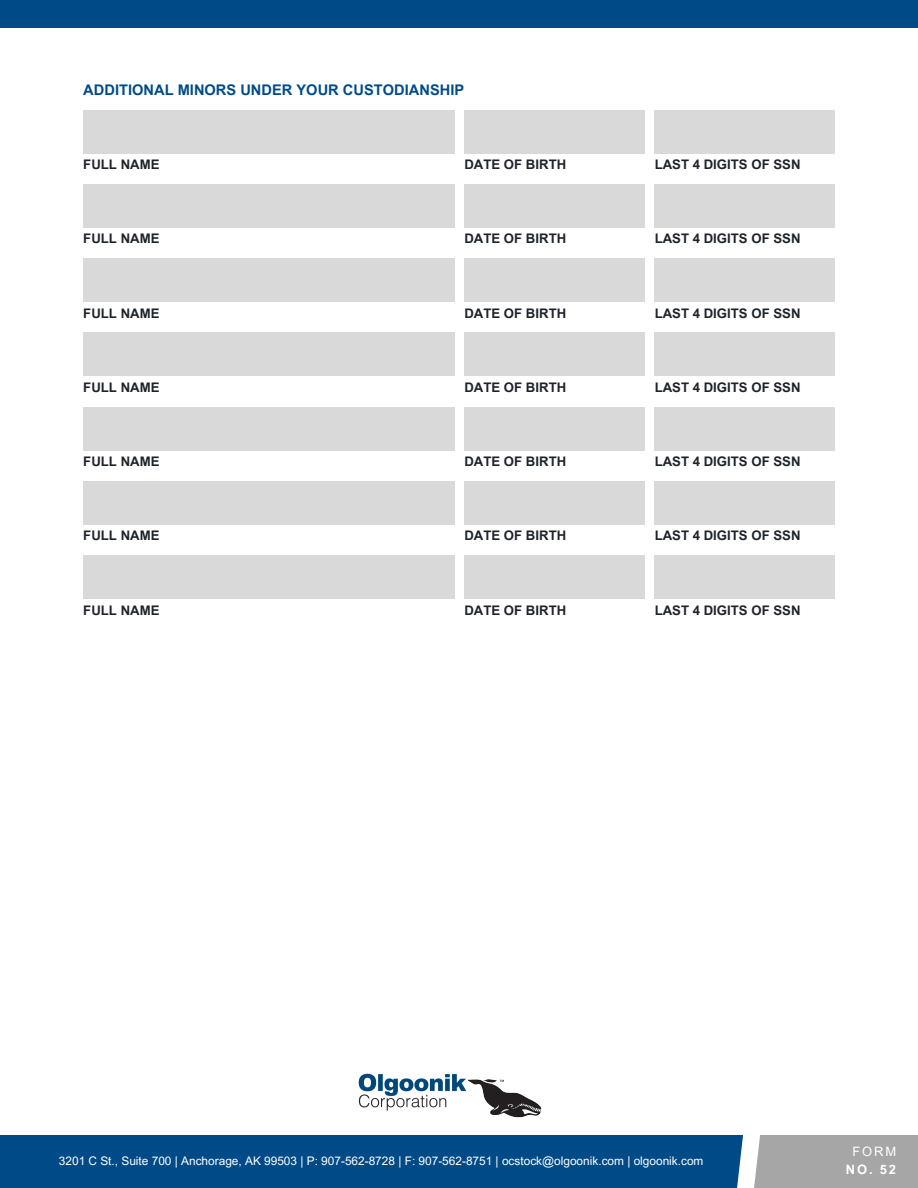
<style>
.page{position:relative;width:918px;height:1188px;background:#fff}
.page>*{position:absolute;margin:0;border:0;box-sizing:border-box;transform-origin:0 0}
.t1{font:700 14.7px "Arial MT Pro";color:#004b87}
.t2{font:700 13.2px "Arial MT Pro";color:#1e232b}
.t3{font:700 12.9px/17.9px "Arial MT Pro";color:#fff;text-align:center}
.t4{font:11.85px "Arial MT Pro";color:#fff}
.s1{font-weight:400}
</style>
<div class="page">
<img style="left:358px;top:1073px;width:184px;height:45px">
<div style="left:83px;top:110px;width:372px;height:43px;background:#d9d9d9"></div>
<div style="left:464px;top:110px;width:181px;height:43px;background:#d9d9d9"></div>
<div style="left:655px;top:110px;width:180px;height:43px;background:#d9d9d9"></div>
<div style="left:0;top:1136px;width:749px;height:52px;background:#004b87"></div>
<div style="left:749px;top:1135px;width:169px;height:53px;background:#a6a6a6"></div>
<svg style="left:726px;top:1135px;width:34px;height:53px"></svg>
<div style="left:0;top:0;width:918px;height:28px;background:#004b87"></div>
<div style="left:83px;top:184px;width:372px;height:44px;background:#d9d9d9"></div>
<div style="left:464px;top:184px;width:181px;height:44px;background:#d9d9d9"></div>
<div style="left:655px;top:184px;width:180px;height:44px;background:#d9d9d9"></div>
<div style="left:83px;top:258px;width:372px;height:44px;background:#d9d9d9"></div>
<div style="left:464px;top:258px;width:181px;height:44px;background:#d9d9d9"></div>
<div style="left:655px;top:258px;width:180px;height:44px;background:#d9d9d9"></div>
<div style="left:83px;top:333px;width:372px;height:43px;background:#d9d9d9"></div>
<div style="left:464px;top:333px;width:181px;height:43px;background:#d9d9d9"></div>
<div style="left:655px;top:333px;width:180px;height:43px;background:#d9d9d9"></div>
<div style="left:83px;top:407px;width:372px;height:44px;background:#d9d9d9"></div>
<div style="left:464px;top:407px;width:181px;height:44px;background:#d9d9d9"></div>
<div style="left:655px;top:407px;width:180px;height:44px;background:#d9d9d9"></div>
<div style="left:83px;top:481px;width:372px;height:44px;background:#d9d9d9"></div>
<div style="left:464px;top:481px;width:181px;height:44px;background:#d9d9d9"></div>
<div style="left:655px;top:481px;width:180px;height:44px;background:#d9d9d9"></div>
<div style="left:83px;top:556px;width:372px;height:43px;background:#d9d9d9"></div>
<div style="left:464px;top:556px;width:181px;height:43px;background:#d9d9d9"></div>
<div style="left:655px;top:556px;width:180px;height:43px;background:#d9d9d9"></div>
<h1 class="t1" style="left:83px;top:84px;width:382px">ADDITIONAL MINORS UNDER YOUR CUSTODIANSHIP</h1>
<h1 class="t2" style="left:83px;top:159px;width:78px">FULL NAME</h1>
<h1 class="t2" style="left:464px;top:159px;width:103px">DATE OF BIRTH</h1>
<h1 class="t2" style="left:655px;top:159px;width:147px">LAST 4 DIGITS OF SSN</h1>
<h1 class="t2" style="left:83px;top:234px;width:78px">FULL NAME</h1>
<h1 class="t2" style="left:464px;top:234px;width:103px">DATE OF BIRTH</h1>
<h1 class="t2" style="left:655px;top:234px;width:147px">LAST 4 DIGITS OF SSN</h1>
<h1 class="t2" style="left:83px;top:308px;width:78px">FULL NAME</h1>
<h1 class="t2" style="left:464px;top:308px;width:103px">DATE OF BIRTH</h1>
<h1 class="t2" style="left:655px;top:308px;width:147px">LAST 4 DIGITS OF SSN</h1>
<h1 class="t2" style="left:83px;top:382px;width:78px">FULL NAME</h1>
<h1 class="t2" style="left:464px;top:382px;width:103px">DATE OF BIRTH</h1>
<h1 class="t2" style="left:655px;top:382px;width:147px">LAST 4 DIGITS OF SSN</h1>
<h1 class="t2" style="left:83px;top:457px;width:78px">FULL NAME</h1>
<h1 class="t2" style="left:464px;top:457px;width:103px">DATE OF BIRTH</h1>
<h1 class="t2" style="left:655px;top:457px;width:147px">LAST 4 DIGITS OF SSN</h1>
<h1 class="t2" style="left:83px;top:531px;width:78px">FULL NAME</h1>
<h1 class="t2" style="left:464px;top:531px;width:103px">DATE OF BIRTH</h1>
<h1 class="t2" style="left:655px;top:531px;width:147px">LAST 4 DIGITS OF SSN</h1>
<p class="t2" style="left:83px;top:605px;width:78px">FULL NAME</p>
<p class="t2" style="left:464px;top:605px;width:103px">DATE OF BIRTH</p>
<p class="t2" style="left:655px;top:605px;width:147px">LAST 4 DIGITS OF SSN</p>
<h1 class="t4" style="left:59px;top:1156px;width:646px">3201 C St., Suite 700 | Anchorage, AK 99503 | P: 907-562-8728 | F: 907-562-8751 | ocstock@olgoonik.com | olgoonik.com</h1>
<h1 class="t3" style="left:846px;top:1144px;width:52px"><span class="s1">FORM<br></span>NO. 52</h1>
</div>
